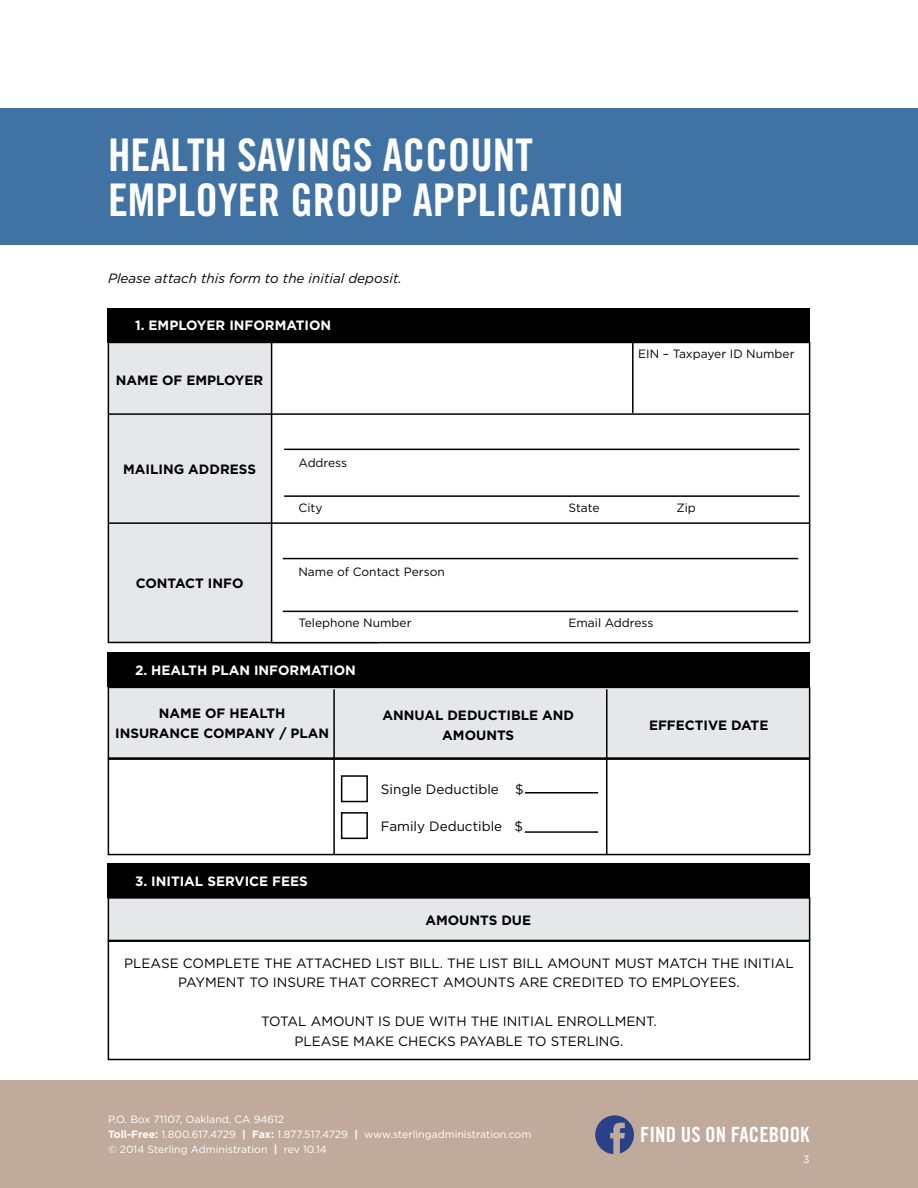
<style>
.page{position:relative;width:918px;height:1188px;background:#fff}
.page>*{position:absolute;margin:0;border:0;box-sizing:border-box;transform-origin:0 0}
.t1{font:45px/45px "Trade Gothic Bold Cond Twenty";color:#fff}
.t2{font:21px "Trade Gothic Bold Cond Twenty";color:#fff}
.t3{font:13.5px/19.5px "Gotham";color:#000;text-align:center}
.t4{font:700 13.5px/19.5px "Gotham";color:#000;text-align:center}
.t5{font:700 13.5px "Gotham";color:#fff}
.t6{font:italic 13.5px "Gotham";color:#000}
.t7{font:12px "Gotham";color:#000}
.t8{font:10.5px/15px "Gotham";color:#fff}
.s1{font-weight:700}
</style>
<div class="page">
<div style="left:0;top:1080px;width:918px;height:108px;background:#c0aa9b"></div>
<svg style="left:595px;top:1115px;width:39px;height:39px"></svg>
<div style="left:0;top:108px;width:918px;height:136px;background:#4072a3"></div>
<div style="left:108px;top:308px;width:702px;height:34px;background:#000"></div>
<div style="left:108px;top:342px;width:270px;height:301px;background:#e6e7e8;border:2px solid #000"></div>
<div style="left:272px;top:342px;width:538px;height:301px;background:#fff"></div>
<div style="left:271px;top:342px;width:539px;height:301px;border:2px solid #000"></div>
<hr style="left:108px;top:413px;width:702px;height:2px;background:#000">
<hr style="left:108px;top:522px;width:702px;height:2px;background:#000">
<hr style="left:632px;top:343px;width:2px;height:70px;background:#000">
<hr style="left:284px;top:449px;width:516px;height:1px;background:#000">
<hr style="left:284px;top:495px;width:516px;height:2px;background:#000">
<hr style="left:283px;top:558px;width:515px;height:1px;background:#000">
<hr style="left:283px;top:611px;width:515px;height:1px;background:#000">
<div style="left:108px;top:863px;width:702px;height:35px;background:#000"></div>
<div style="left:108px;top:898px;width:702px;height:42px;background:#e6e7e8"></div>
<div style="left:108px;top:897px;width:702px;height:44px;border:2px solid #000"></div>
<div style="left:108px;top:940px;width:702px;height:120px;border:2px solid #000"></div>
<div style="left:108px;top:653px;width:702px;height:34px;background:#000"></div>
<div style="left:108px;top:687px;width:702px;height:71px;background:#e6e7e8"></div>
<div style="left:108px;top:687px;width:702px;height:72px;border:2px solid #000"></div>
<div style="left:108px;top:758px;width:702px;height:97px;border:2px solid #000"></div>
<hr style="left:108px;top:758px;width:702px;height:2px;background:#000">
<hr style="left:525px;top:792px;width:73px;height:2px;background:#000">
<hr style="left:525px;top:831px;width:73px;height:2px;background:#000">
<div style="left:341px;top:775px;width:27px;height:27px;background:#fff;border:2px solid #000"></div>
<div style="left:341px;top:812px;width:27px;height:27px;background:#fff;border:2px solid #000"></div>
<hr style="left:333px;top:689px;width:2px;height:166px;background:#000">
<hr style="left:606px;top:689px;width:2px;height:166px;background:#000">
<h1 class="t1" style="left:108px;top:132px;width:517px">HEALTH SAVINGS ACCOUNT<br>EMPLOYER GROUP APPLICATION</h1>
<p class="t6" style="left:108px;top:271px;width:295px">Please attach this form to the initial deposit.</p>
<p class="t5" style="left:135px;top:318px;width:198px">1. EMPLOYER INFORMATION</p>
<p class="t4" style="left:116px;top:370px;width:149px">NAME OF EMPLOYER</p>
<p class="t7" style="left:638px;top:347px;width:158px">EIN – Taxpayer ID Number</p>
<p class="t4" style="left:123px;top:460px;width:134px">MAILING ADDRESS</p>
<p class="t4" style="left:136px;top:573px;width:109px">CONTACT INFO</p>
<p class="t7" style="left:299px;top:456px;width:50px">Address</p>
<p class="t7" style="left:299px;top:501px;width:25px">City</p>
<p class="t7" style="left:569px;top:501px;width:33px">State</p>
<p class="t7" style="left:677px;top:501px;width:21px">Zip</p>
<p class="t7" style="left:298px;top:565px;width:148px">Name of Contact Person</p>
<p class="t7" style="left:298px;top:616px;width:115px">Telephone Number</p>
<p class="t7" style="left:568px;top:616px;width:86px">Email Address</p>
<p class="t5" style="left:135px;top:663px;width:222px">2. HEALTH PLAN INFORMATION</p>
<p class="t4" style="left:115px;top:703px;width:216px">NAME OF HEALTH<br>INSURANCE COMPANY / PLAN</p>
<p class="t4" style="left:382px;top:706px;width:193px">ANNUAL DEDUCTIBLE AND<br>AMOUNTS</p>
<p class="t4" style="left:649px;top:715px;width:121px">EFFECTIVE DATE</p>
<p class="t5" style="left:135px;top:873px;width:174px">3. INITIAL SERVICE FEES</p>
<p class="t3" style="left:381px;top:779px;width:144px">Single Deductible $</p>
<p class="t3" style="left:381px;top:816px;width:144px">Family Deductible $</p>
<p class="t4" style="left:425px;top:910px;width:107px">AMOUNTS DUE</p>
<p class="t3" style="left:124px;top:953px;width:671px">PLEASE COMPLETE THE ATTACHED LIST BILL. THE LIST BILL AMOUNT MUST MATCH THE INITIAL<br>PAYMENT TO INSURE THAT CORRECT AMOUNTS ARE CREDITED TO EMPLOYEES.</p>
<p class="t3" style="left:261px;top:1012px;width:397px">TOTAL AMOUNT IS DUE WITH THE INITIAL ENROLLMENT.<br>PLEASE MAKE CHECKS PAYABLE TO STERLING.</p>
<p class="t8" style="left:108px;top:1112px;width:425px">P.O. Box 71107, Oakland, CA 94612<br><span class="s1">Toll-Free:</span> 1.800.617.4729 <span class="s1">| Fax:</span> 1.877.517.4729 <span class="s1">|</span> www.sterlingadministration.com © 2014 Sterling Administration <span class="s1">|</span> rev 10.14</p>
<h2 class="t2" style="left:640px;top:1122px;width:171px">FIND US ON FACEBOOK</h2>
<p class="t8" style="left:803px;top:1152px;width:8px">3</p>
</div>
